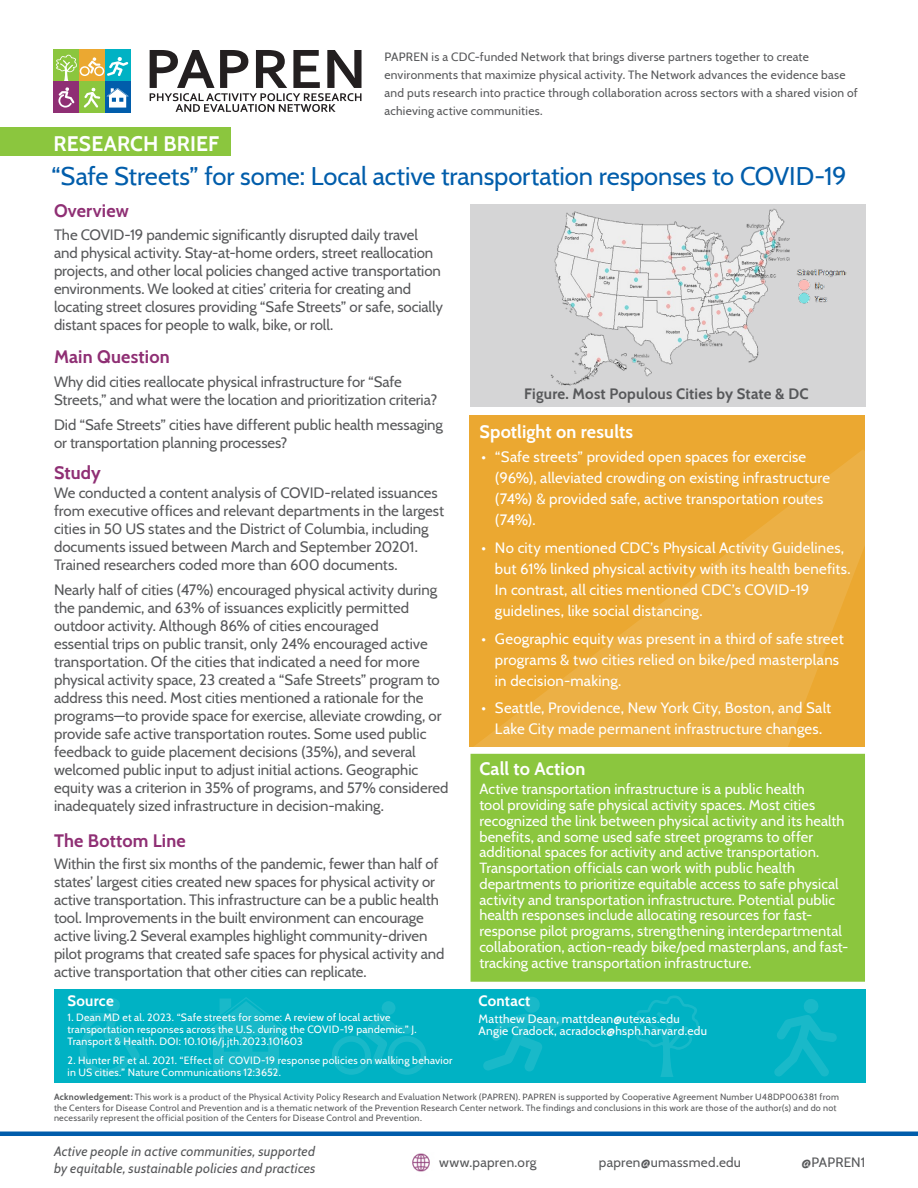
<style>
.page{position:relative;width:918px;height:1188px;background:#fff}
.page>*{position:absolute;margin:0;border:0;box-sizing:border-box;transform-origin:0 0}
.Headline{font:25.5px "Cabin";letter-spacing:-.005em;color:#015dab}
.Secondary_Header{font:700 21px "Cabin";letter-spacing:.005em;color:#fff}
.Secondary_Header-2{font:700 18px "Cabin";letter-spacing:.01em;color:#8f2f74}
.Secondary_Header-3{font:700 18px "Cabin";letter-spacing:.01em;color:#fff}
.Secondary_Header-4{font:15px/18px "Cabin";letter-spacing:-.005em;color:#57585a}
.t1{font:15px/21px "Cabin";letter-spacing:.015em;color:#fff}
.Secondary_Header-5{font:700 15px "Cabin";letter-spacing:.015em;color:#57585a}
.Secondary_Header-6{font:700 15px "Cabin";letter-spacing:.015em;color:#fff}
.Secondary_Header-7{font:14.7px/15.8px "Cabin";letter-spacing:.005em;color:#fff}
.Secondary_Header-8{font:italic 13.5px "Cabin";letter-spacing:.02em;color:#57585a}
.Secondary_Header-9{font:13.5px "Cabin";letter-spacing:.02em;color:#57585a}
.Secondary_Header-10{font:12px/18px "Cabin";letter-spacing:.025em;color:#57585a}
.Secondary_Header-11{font:12px/12px "Cabin";letter-spacing:.025em;color:#fff}
.Secondary_Header-12{font:10.5px/12px "Cabin";letter-spacing:.025em;color:#fff}
.Secondary_Header-13{font:9px/10.5px "Cabin";letter-spacing:.03em;color:#57585a}
.s1{font-weight:700}
</style>
<div class="page">
<div style="left:471px;top:754px;width:394px;height:228px;background:#8bc63e"></div>
<div style="left:470px;top:415px;width:395px;height:332px;background:#eba831"></div>
<svg style="left:150px;top:50px;width:212px;height:62px"></svg>
<div style="left:105px;top:81px;width:25px;height:31px;background:#015dab"></div>
<div style="left:79px;top:81px;width:26px;height:31px;background:#8bc63e"></div>
<div style="left:54px;top:81px;width:25px;height:31px;background:#8f2f74"></div>
<div style="left:105px;top:50px;width:25px;height:31px;background:#00b2c4"></div>
<div style="left:79px;top:50px;width:26px;height:31px;background:#eba831"></div>
<div style="left:54px;top:50px;width:25px;height:31px;background:#8bc63e"></div>
<svg style="left:107px;top:88px;width:22px;height:20px"></svg>
<svg style="left:84px;top:88px;width:16px;height:20px"></svg>
<svg style="left:58px;top:87px;width:17px;height:21px"></svg>
<svg style="left:56px;top:54px;width:72px;height:27px"></svg>
<hr style="left:0;top:1132px;width:918px;height:4px;background:#015dab">
<img style="left:412px;top:1153px;width:18px;height:19px">
<div style="left:0;top:128px;width:230px;height:28px;background:#8bc63e"></div>
<div style="left:54px;top:989px;width:811px;height:94px;background:#00b2c4"></div>
<svg style="left:483px;top:997px;width:81px;height:74px"></svg>
<div style="left:381px;top:1001px;width:15px;height:14px;background:#19b9c9;border-radius:50%"></div>
<svg style="left:332px;top:1013px;width:94px;height:62px"></svg>
<svg style="left:80px;top:998px;width:60px;height:79px"></svg>
<svg style="left:204px;top:997px;width:84px;height:78px"></svg>
<svg style="left:635px;top:995px;width:64px;height:82px"></svg>
<svg style="left:774px;top:999px;width:63px;height:78px"></svg>
<svg style="left:469px;top:449px;width:396px;height:298px"></svg>
<div style="left:470px;top:205px;width:395px;height:202px;background:#d5d5d6"></div>
<img style="left:550px;top:209px;width:239px;height:177px">
<img style="left:797px;top:269px;width:49px;height:35px">
<p class="Secondary_Header-10" style="left:384px;top:47px;width:475px">PAPREN is a CDC-funded Network that brings diverse partners together to create environments that maximize physical activity. The Network advances the evidence base and puts research into practice through collaboration across sectors with a shared vision of achieving active communities.</p>
<p class="Secondary_Header" style="left:54px;top:127px;width:167px">RESEARCH BRIEF</p>
<p class="Headline" style="left:51px;top:156px;width:797px">“Safe Streets” for some: Local active transportation responses to COVID-19</p>
<p class="Secondary_Header-2" style="left:54px;top:196px;width:76px">Overview</p>
<p class="Secondary_Header-4" style="left:54px;top:225px;width:390px">The COVID-19 pandemic significantly disrupted daily travel and physical activity. Stay-at-home orders, street reallocation projects, and other local policies changed active transportation environments. We looked at cities’ criteria for creating and locating street closures providing “Safe Streets” or safe, socially distant spaces for people to walk, bike, or roll.</p>
<p class="Secondary_Header-2" style="left:54px;top:343px;width:117px">Main Question</p>
<p class="Secondary_Header-4" style="left:54px;top:372px;width:385px">Why did cities reallocate physical infrastructure for “Safe<br>Streets,” and what were the location and prioritization criteria?</p>
<p class="Secondary_Header-4" style="left:54px;top:414px;width:391px">Did “Safe Streets” cities have different public health messaging or transportation planning processes?</p>
<p class="Secondary_Header-2" style="left:54px;top:459px;width:48px">Study</p>
<p class="Secondary_Header-4" style="left:54px;top:483px;width:392px">We conducted a content analysis of COVID-related issuances from executive offices and relevant departments in the largest cities in 50 US states and the District of Columbia, including documents issued between March and September 20201.<br>Trained researchers coded more than 600 documents.</p>
<p class="Secondary_Header-4" style="left:54px;top:580px;width:396px">Nearly half of cities (47%) encouraged physical activity during the pandemic, and 63% of issuances explicitly permitted outdoor activity. Although 86% of cities encouraged<br>essential trips on public transit, only 24% encouraged active transportation. Of the cities that indicated a need for more physical activity space, 23 created a “Safe Streets” program to address this need. Most cities mentioned a rationale for the programs—to provide space for exercise, alleviate crowding, or provide safe active transportation routes. Some used public feedback to guide placement decisions (35%), and several welcomed public input to adjust initial actions. Geographic equity was a criterion in 35% of programs, and 57% considered inadequately sized infrastructure in decision-making.</p>
<p class="Secondary_Header-2" style="left:54px;top:826px;width:133px">The Bottom Line</p>
<p class="Secondary_Header-4" style="left:54px;top:853px;width:392px">Within the first six months of the pandemic, fewer than half of states’ largest cities created new spaces for physical activity or active transportation. This infrastructure can be a public health tool. Improvements in the built environment can encourage active living.2 Several examples highlight community-driven pilot programs that created safe spaces for physical activity and active transportation that other cities can replicate.</p>
<p class="Secondary_Header-5" style="left:524px;top:382px;width:286px">Figure. Most Populous Cities by State &amp; DC</p>
<p class="Secondary_Header-3" style="left:479px;top:417px;width:155px">Spotlight on results</p>
<p class="t1" style="left:495px;top:445px;width:337px;text-indent:-14px">• “Safe streets” provided open spaces for exercise (96%), alleviated crowding on existing infrastructure (74%) &amp; provided safe, active transportation routes (74%).</p>
<p class="t1" style="left:495px;top:536px;width:357px;text-indent:-14px">• No city mentioned CDC’s Physical Activity Guidelines, but 61% linked physical activity with its health benefits.<br>In contrast, all cities mentioned CDC’s COVID-19 guidelines, like social distancing.</p>
<p class="t1" style="left:495px;top:627px;width:350px;text-indent:-14px">• Geographic equity was present in a third of safe street programs &amp; two cities relied on bike/ped masterplans in decision-making.</p>
<p class="t1" style="left:481px;top:697px;width:351px;text-align:center">• Seattle, Providence, New York City, Boston, and Salt<br>Lake City made permanent infrastructure changes.</p>
<p class="Secondary_Header-3" style="left:479px;top:755px;width:107px">Call to Action</p>
<p class="Secondary_Header-7" style="left:479px;top:780px;width:371px">Active transportation infrastructure is a public health<br>tool providing safe physical activity spaces. Most cities recognized the link between physical activity and its health benefits, and some used safe street programs to offer additional spaces for activity and active transportation.<br>Transportation officials can work with public health departments to prioritize equitable access to safe physical activity and transportation infrastructure. Potential public health responses include allocating resources for fast&shy;response pilot programs, strengthening interdepartmental collaboration, action-ready bike/ped masterplans, and fast&shy;tracking active transportation infrastructure.</p>
<p class="Secondary_Header-6" style="left:68px;top:989px;width:48px">Source</p>
<p class="Secondary_Header-6" style="left:478px;top:989px;width:53px">Contact</p>
<p class="Secondary_Header-12" style="left:68px;top:1011px;width:351px">1. Dean MD et al. 2023. “Safe streets for some: A review of local active transportation responses across the U.S. during the COVID-19 pandemic.” J.<br>Transport &amp; Health. DOI: 10.1016/j.jth.2023.101603</p>
<p class="Secondary_Header-12" style="left:68px;top:1054px;width:387px">2. Hunter RF et al. 2021. “Effect of COVID-19 response policies on walking behavior in US cities.” Nature Communications 12:3652.</p>
<p class="Secondary_Header-11" style="left:478px;top:1012px;width:230px">Matthew Dean, mattdean@utexas.edu<br>Angie Cradock, acradock@hsph.harvard.edu</p>
<p class="Secondary_Header-13" style="left:54px;top:1091px;width:786px"><span class="s1">Acknowledgement:</span> This work is a product of the Physical Activity Policy Research and Evaluation Network (PAPREN). PAPREN is supported by Cooperative Agreement Number U48DP006381 from the Centers for Disease Control and Prevention and is a thematic network of the Prevention Research Center network. The findings and conclusions in this work are those of the author(s) and do not necessarily represent the official position of the Centers for Disease Control and Prevention.</p>
<p class="Secondary_Header-8" style="left:54px;top:1141px;width:263px">Active people in active communities, supported</p>
<p class="Secondary_Header-8" style="left:54px;top:1158px;width:263px">by equitable, sustainable policies and practices</p>
<p class="Secondary_Header-9" style="left:439px;top:1151px;width:99px">www.papren.org</p>
<p class="Secondary_Header-9" style="left:599px;top:1151px;width:144px">papren@umassmed.edu</p>
<p class="Secondary_Header-9" style="left:801px;top:1151px;width:65px">@PAPREN1</p>
</div>
